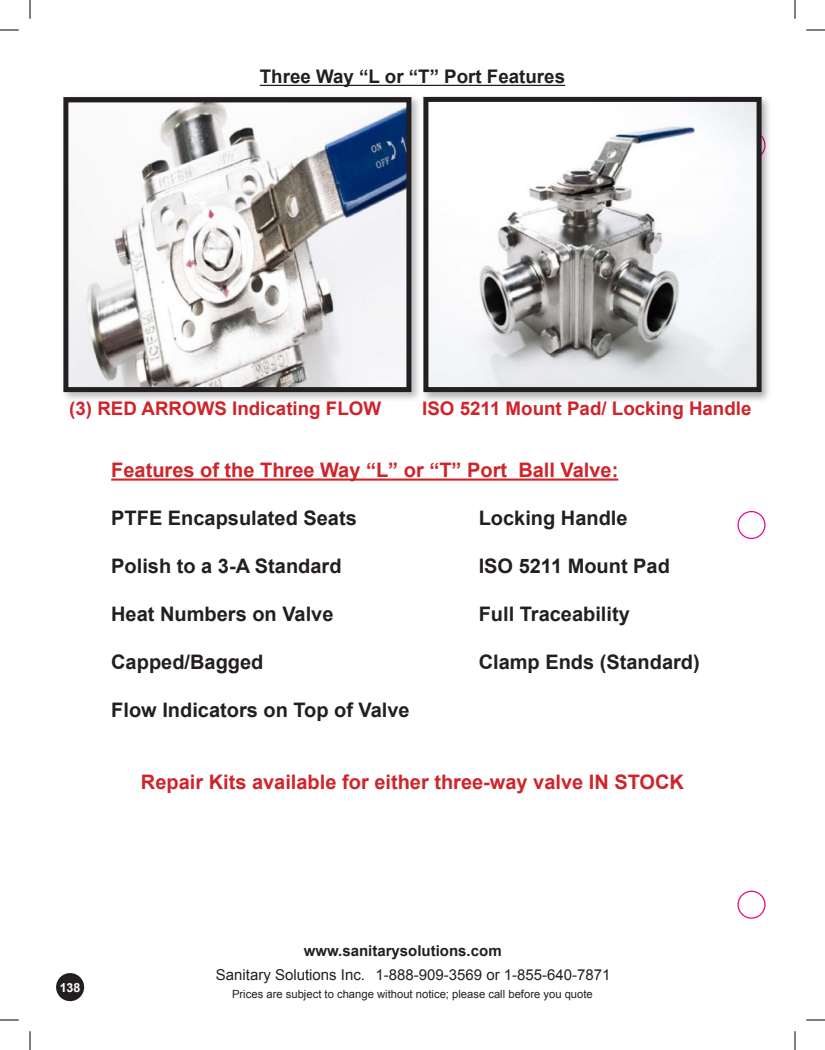
<style>
.page{position:relative;width:825px;height:1050px;background:#fff}
.page>*{position:absolute;margin:0;border:0;box-sizing:border-box;transform-origin:0 0}
.t1{font:700 20px "Arial";color:#231f20}
.t2{font:700 20px "Arial";color:#d1232a}
.t3{font:700 18.75px "Arial";color:#d1232a}
.t4{font:700 18.75px "Arial";color:#231f20}
.t5{font:15px "Arial";color:#231f20}
.t6{font:700 15px "Arial";color:#231f20}
.t7{font:700 12.5px "Arial";color:#fff}
.t8{font:11.25px "Arial";color:#231f20}
</style>
<div class="page">
<div style="left:56px;top:973px;width:28px;height:28px;background:#231f20;border-radius:50%"></div>
<div style="left:737px;top:511px;width:29px;height:28px;border:1px solid #ed028c;border-radius:50%"></div>
<div style="left:737px;top:891px;width:29px;height:28px;border:1px solid #ed028c;border-radius:50%"></div>
<hr style="left:260px;top:85px;width:305px;height:1px;background:#231f20">
<div style="left:60px;top:94px;width:362px;height:309px;background:#231f20;opacity:.31"></div>
<img style="left:69px;top:103px;width:336px;height:283px">
<div style="left:63px;top:97px;width:348px;height:295px;border:5px solid #231f20"></div>
<div style="left:420px;top:94px;width:352px;height:309px;background:#231f20;opacity:.35"></div>
<img style="left:429px;top:103px;width:327px;height:283px">
<div style="left:423px;top:97px;width:339px;height:295px;border:5px solid #231f20"></div>
<hr style="left:111px;top:479px;width:507px;height:2px;background:#d1232a">
<svg style="left:0;top:29px;width:19px;height:2px"></svg>
<svg style="left:806px;top:29px;width:19px;height:2px"></svg>
<svg style="left:0;top:1019px;width:19px;height:2px"></svg>
<svg style="left:806px;top:1019px;width:19px;height:2px"></svg>
<svg style="left:29px;top:0;width:2px;height:19px"></svg>
<svg style="left:29px;top:1031px;width:2px;height:19px"></svg>
<svg style="left:794px;top:0;width:2px;height:19px"></svg>
<svg style="left:794px;top:1031px;width:2px;height:19px"></svg>
<p class="t4" style="left:260px;top:64px;width:307px">Three Way “L or “T” Port Features</p>
<p class="t3" style="left:69px;top:396px;width:313px">(3) RED ARROWS Indicating FLOW</p>
<p class="t3" style="left:422px;top:396px;width:331px">ISO 5211 Mount Pad/ Locking Handle</p>
<p class="t2" style="left:111px;top:457px;width:509px">Features of the Three Way “L” or “T” Port Ball Valve:</p>
<p class="t1" style="left:111px;top:505px;width:247px">PTFE Encapsulated Seats</p>
<p class="t1" style="left:479px;top:505px;width:150px">Locking Handle</p>
<p class="t1" style="left:111px;top:553px;width:232px">Polish to a 3-A Standard</p>
<p class="t1" style="left:479px;top:553px;width:193px">ISO 5211 Mount Pad</p>
<p class="t1" style="left:111px;top:601px;width:224px">Heat Numbers on Valve</p>
<p class="t1" style="left:479px;top:601px;width:153px">Full Traceability</p>
<p class="t1" style="left:111px;top:649px;width:154px">Capped/Bagged</p>
<p class="t1" style="left:479px;top:649px;width:223px">Clamp Ends (Standard)</p>
<p class="t1" style="left:111px;top:697px;width:300px">Flow Indicators on Top of Valve</p>
<p class="t7" style="left:60px;top:979px;width:22px">138</p>
<p class="t2" style="left:141px;top:769px;width:545px">Repair Kits available for either three-way valve IN STOCK</p>
<p class="t6" style="left:304px;top:941px;width:199px">www.sanitarysolutions.com</p>
<p class="t5" style="left:216px;top:964px;width:396px">Sanitary Solutions Inc. 1-888-909-3569 or 1-855-640-7871</p>
<p class="t8" style="left:232px;top:987px;width:362px">Prices are subject to change without notice; please call before you quote</p>
</div>
